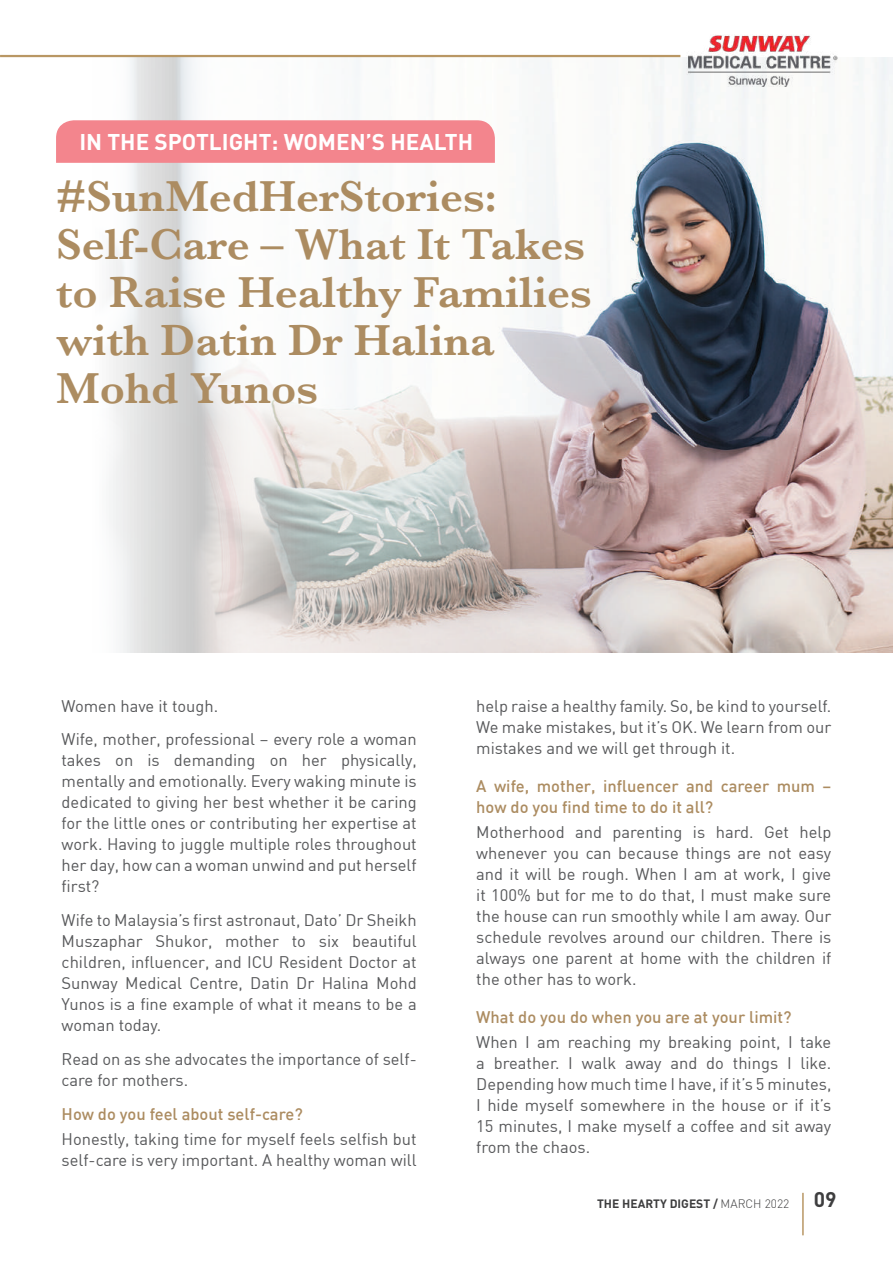
<style>
.page{position:relative;width:893px;height:1263px;background:#fff}
.page>*{position:absolute;margin:0;border:0;box-sizing:border-box;transform-origin:0 0}
.t1{font:600 45px/48px "Baskerville";color:#ac8c61}
.t2{font:700 22.5px "DIN";color:#fff}
.t3{font:16.5px/21px "DIN";color:#57585a;text-align:justify}
.t4{font:500 16.5px/21px "DIN";color:#ac8c61}
.t5{font:700 12px "DIN";color:#3e3e3f}
.s1{font-weight:300}
.s2{font-size:21px}
</style>
<div class="page">
<img style="left:0;top:57px;width:893px;height:595px">
<div style="left:56px;top:120px;width:439px;height:43px;background:#f3858d"></div>
<hr style="left:0;top:55px;width:680px;height:2px;background:#b99764">
<img style="left:687px;top:35px;width:151px;height:51px">
<hr style="left:802px;top:1193px;width:2px;height:42px;background:#b99764">
<h2 class="t2" style="left:79px;top:128px;width:395px">IN THE SPOTLIGHT: WOMEN’S HEALTH</h2>
<h1 class="t1" style="left:56px;top:172px;width:537px">#SunMedHerStories:<br>Self-Care – What It Takes to Raise Healthy Families with Datin Dr Halina<br>Mohd Yunos</h1>
<p class="t3" style="left:62px;top:688px;width:357px;line-height:33.8px">Women have it tough.<br>Wife, mother, professional – every role a woman</p>
<p class="t3" style="left:62px;top:749px;width:357px">takes on is demanding on her physically, mentally and emotionally. Every waking minute is dedicated to giving her best whether it be caring for the little ones or contributing her expertise at work. Having to juggle multiple roles throughout her day, how can a woman unwind and put herself first?</p>
<p class="t3" style="left:62px;top:909px;width:357px">Wife to Malaysia’s first astronaut, Dato’ Dr Sheikh Muszaphar Shukor, mother to six beautiful children, influencer, and ICU Resident Doctor at Sunway Medical Centre, Datin Dr Halina Mohd Yunos is a fine example of what it means to be a woman today.</p>
<p class="t3" style="left:62px;top:1048px;width:357px">Read on as she advocates the importance of self&shy;care for mothers.</p>
<p class="t4" style="left:62px;top:1102px;width:243px">How do you feel about self-care?</p>
<p class="t3" style="left:62px;top:1128px;width:357px">Honestly, taking time for myself feels selfish but self-care is very important. A healthy woman will</p>
<p class="t3" style="left:476px;top:695px;width:357px">help raise a healthy family. So, be kind to yourself.<br>We make mistakes, but it’s OK. We learn from our mistakes and we will get through it.</p>
<p class="t4" style="left:476px;top:774px;width:357px">A wife, mother, influencer and career mum – how do you find time to do it all?</p>
<p class="t3" style="left:476px;top:821px;width:357px">Motherhood and parenting is hard. Get help whenever you can because things are not easy and it will be rough. When I am at work, I give it 100% but for me to do that, I must make sure the house can run smoothly while I am away. Our schedule revolves around our children. There is always one parent at home with the children if the other has to work.</p>
<p class="t4" style="left:476px;top:1006px;width:317px">What do you do when you are at your limit?</p>
<p class="t3" style="left:476px;top:1031px;width:357px">When I am reaching my breaking point, I take a breather. I walk away and do things I like.<br>Depending how much time I have, if it’s 5 minutes, I hide myself somewhere in the house or if it’s 15 minutes, I make myself a coffee and sit away from the chaos.</p>
<p class="t5" style="left:597px;top:1195px;width:241px">THE HEARTY DIGEST / <span class="s1">MARCH 2022</span> <span class="s2">09</span></p>
</div>
